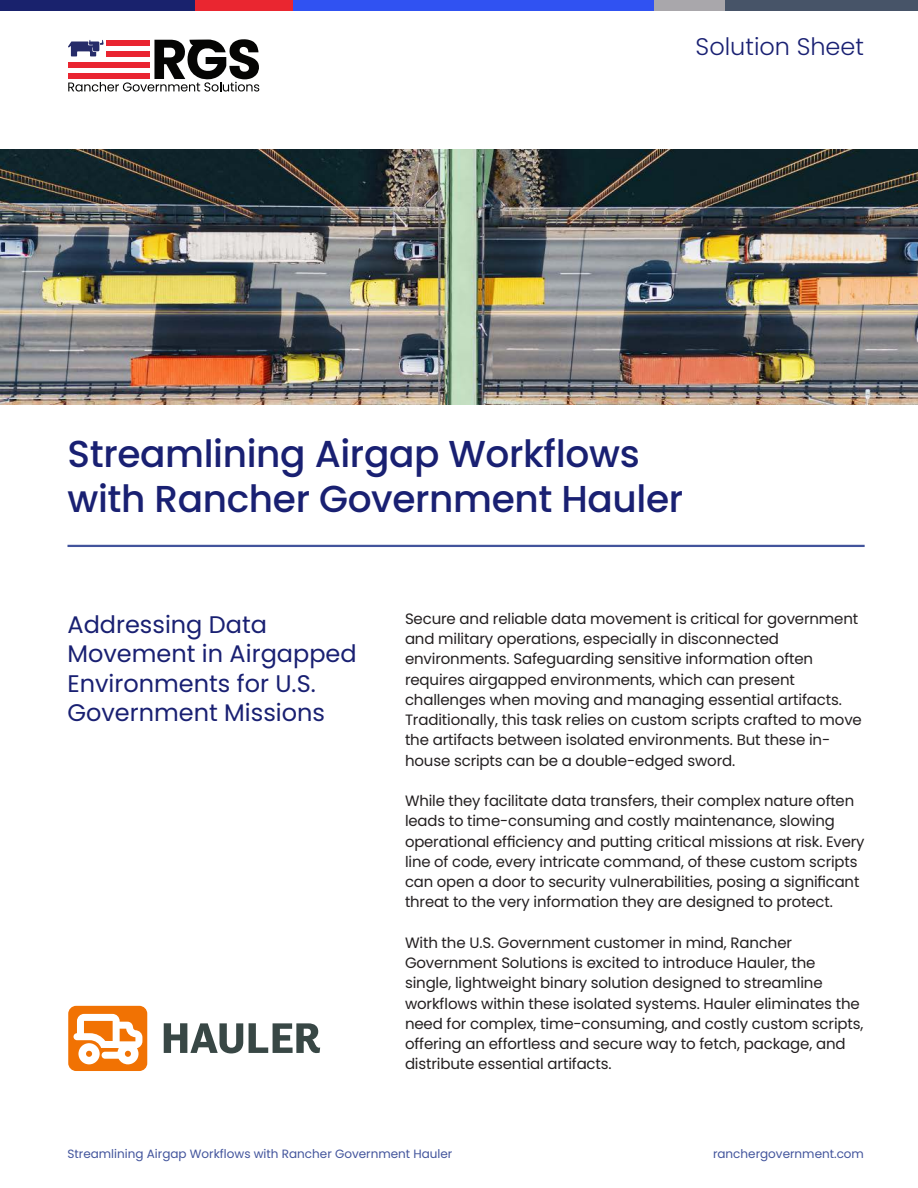
<style>
.page{position:relative;width:918px;height:1188px;background:#fff}
.page>*{position:absolute;margin:0;border:0;box-sizing:border-box;transform-origin:0 0}
.t1{font:500 37.5px/45px "Poppins";letter-spacing:-.01em;color:#192072}
.t2{font:24px/29.2px "Poppins";color:#192072}
.t3{font:300 24px "Poppins";color:#192072}
.t4{font:15px/20.2px "Poppins";letter-spacing:-.01em;color:#231f20}
.t5{font:12px "Poppins";color:#42549c}
</style>
<div class="page">
<div style="left:725px;top:0;width:193px;height:11px;background:#475468"></div>
<div style="left:653px;top:0;width:72px;height:11px;background:#a9a7ab"></div>
<div style="left:293px;top:0;width:360px;height:11px;background:#3052f2"></div>
<div style="left:194px;top:0;width:99px;height:11px;background:#ea2630"></div>
<div style="left:0;top:0;width:194px;height:11px;background:#19226d"></div>
<svg style="left:68px;top:39px;width:191px;height:53px"></svg>
<img style="left:0;top:149px;width:918px;height:255px">
<hr style="left:68px;top:545px;width:797px;height:2px;background:#42549c">
<svg style="left:249px;top:1023px;width:71px;height:30px"></svg>
<svg style="left:164px;top:1023px;width:79px;height:30px"></svg>
<div style="left:68px;top:1006px;width:79px;height:65px;background:#f17203;border-radius:8px"></div>
<svg style="left:74px;top:1014px;width:68px;height:50px"></svg>
<h2 class="t3" style="left:696px;top:32px;width:170px">Solution Sheet</h2>
<h1 class="t1" style="left:68px;top:432px;width:617px">Streamlining Airgap Workflows with Rancher Government Hauler</h1>
<h2 class="t2" style="left:68px;top:610px;width:291px">Addressing Data<br>Movement in Airgapped<br>Environments for U.S.<br>Government Missions</h2>
<p class="t4" style="left:405px;top:608px;width:458px">Secure and reliable data movement is critical for government and military operations, especially in disconnected environments. Safeguarding sensitive information often requires airgapped environments, which can present challenges when moving and managing essential artifacts.<br>Traditionally, this task relies on custom scripts crafted to move the artifacts between isolated environments. But these in&shy;house scripts can be a double-edged sword.</p>
<p class="t4" style="left:405px;top:791px;width:461px">While they facilitate data transfers, their complex nature often leads to time-consuming and costly maintenance, slowing operational efficiency and putting critical missions at risk. Every line of code, every intricate command, of these custom scripts can open a door to security vulnerabilities, posing a significant threat to the very information they are designed to protect.</p>
<p class="t4" style="left:405px;top:932px;width:460px">With the U.S. Government customer in mind, Rancher Government Solutions is excited to introduce Hauler, the single, lightweight binary solution designed to streamline workflows within these isolated systems. Hauler eliminates the need for complex, time-consuming, and costly custom scripts, offering an effortless and secure way to fetch, package, and distribute essential artifacts.</p>
<p class="t5" style="left:68px;top:1146px;width:386px">Streamlining Airgap Workflows with Rancher Government Hauler</p>
<p class="t5" style="left:713px;top:1146px;width:152px">ranchergovernment.com</p>
</div>
